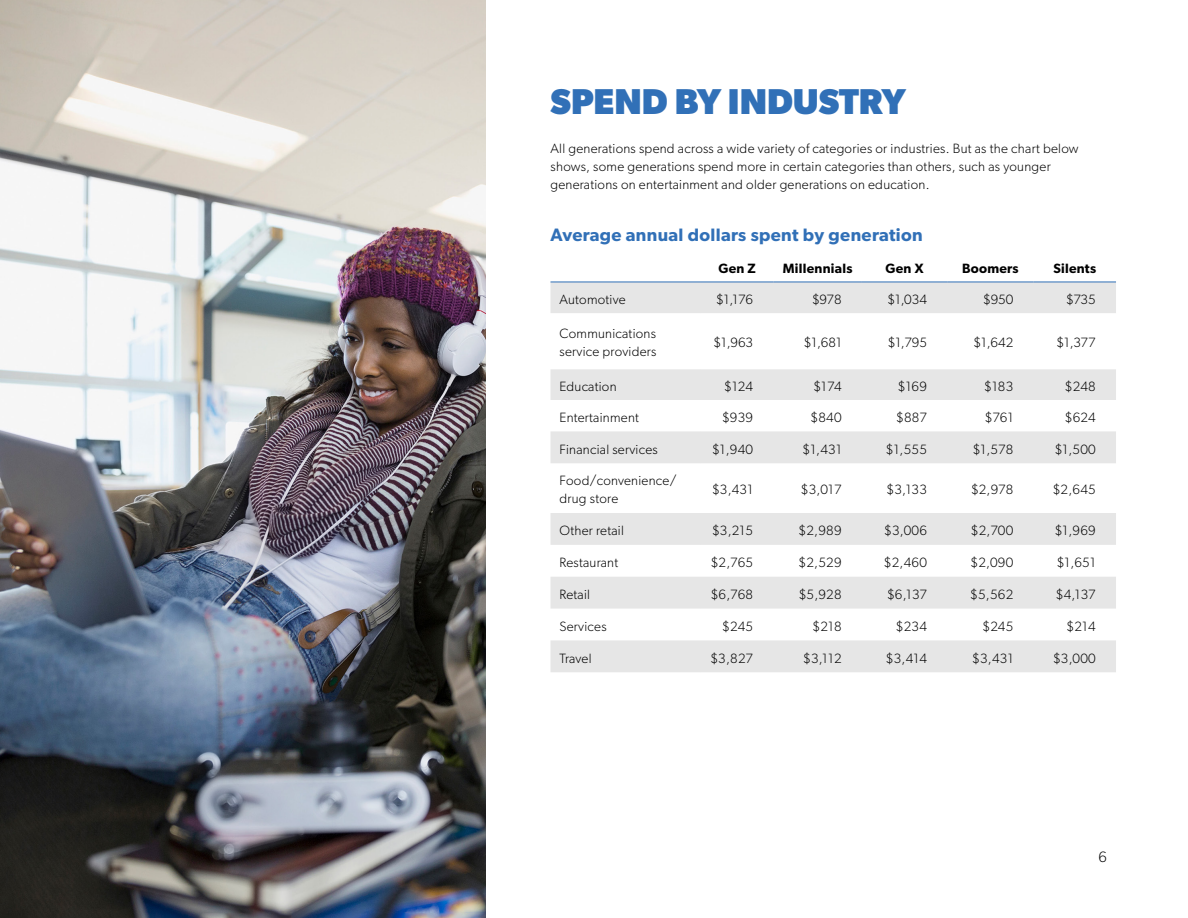
<style>
.page{position:relative;width:1188px;height:918px;background:#fff}
.page>*{position:absolute;margin:0;border:0;box-sizing:border-box;transform-origin:0 0}
.t1{font:700 36px "Gibson";color:#3170b7}
.t2{font:600 18px "Gibson";letter-spacing:.02em;color:#3170b7}
.t3{font:300 15px "Gibson";color:#000}
.t4{font:300 13.5px/18px "Gibson";letter-spacing:.02em;color:#000}
.t5{font:600 13.5px "Gibson";letter-spacing:.02em;color:#000}
</style>
<div class="page">
<svg style="left:551px;top:283px;width:150px;height:389px"></svg>
<div style="left:701px;top:283px;width:415px;height:30px;background:#e6e6e6"></div>
<svg style="left:701px;top:369px;width:415px;height:303px;fill:#e6e6e6"></svg>
<hr style="left:701px;top:282px;width:72px;height:1px;background:#3170b7">
<hr style="left:773px;top:282px;width:89px;height:1px;background:#3170b7">
<hr style="left:862px;top:282px;width:85px;height:1px;background:#3170b7">
<hr style="left:947px;top:282px;width:87px;height:1px;background:#3170b7">
<hr style="left:1034px;top:282px;width:82px;height:1px;background:#3170b7">
<hr style="left:551px;top:282px;width:150px;height:1px;background:#3170b7">
<img style="left:0;top:0;width:486px;height:918px">
<h1 class="t1" style="left:551px;top:80px;width:357px">SPEND BY INDUSTRY</h1>
<p class="t4" style="left:551px;top:140px;width:530px">All generations spend across a wide variety of categories or industries. But as the chart below shows, some generations spend more in certain categories than others, such as younger generations on entertainment and older generations on education.</p>
<h2 class="t2" style="left:551px;top:224px;width:374px">Average annual dollars spent by generation</h2>
<p class="t5" style="left:718px;top:260px;width:39px">Gen Z</p>
<p class="t5" style="left:783px;top:260px;width:71px">Millennials</p>
<p class="t5" style="left:886px;top:260px;width:40px">Gen X</p>
<p class="t5" style="left:962px;top:260px;width:58px">Boomers</p>
<p class="t5" style="left:1053px;top:260px;width:44px">Silents</p>
<p class="t4" style="left:559px;top:290px;width:68px">Automotive</p>
<p class="t4" style="left:716px;top:290px;width:38px">$1,176</p>
<p class="t4" style="left:812px;top:290px;width:31px">$978</p>
<p class="t4" style="left:888px;top:290px;width:41px">$1,034</p>
<p class="t4" style="left:983px;top:290px;width:32px">$950</p>
<p class="t4" style="left:1066px;top:290px;width:31px">$735</p>
<p class="t4" style="left:559px;top:325px;width:98px">Communications service providers</p>
<p class="t4" style="left:714px;top:334px;width:41px">$1,963</p>
<p class="t4" style="left:804px;top:334px;width:39px">$1,681</p>
<p class="t4" style="left:888px;top:334px;width:41px">$1,795</p>
<p class="t4" style="left:974px;top:334px;width:41px">$1,642</p>
<p class="t4" style="left:1057px;top:334px;width:41px">$1,377</p>
<p class="t4" style="left:559px;top:377px;width:59px">Education</p>
<p class="t4" style="left:724px;top:377px;width:30px">$124</p>
<p class="t4" style="left:813px;top:377px;width:30px">$174</p>
<p class="t4" style="left:898px;top:377px;width:31px">$169</p>
<p class="t4" style="left:984px;top:377px;width:31px">$183</p>
<p class="t4" style="left:1065px;top:377px;width:32px">$248</p>
<p class="t4" style="left:559px;top:408px;width:81px">Entertainment</p>
<p class="t4" style="left:722px;top:408px;width:32px">$939</p>
<p class="t4" style="left:811px;top:408px;width:33px">$840</p>
<p class="t4" style="left:896px;top:408px;width:32px">$887</p>
<p class="t4" style="left:985px;top:408px;width:30px">$761</p>
<p class="t4" style="left:1065px;top:408px;width:32px">$624</p>
<p class="t4" style="left:559px;top:440px;width:100px">Financial services</p>
<p class="t4" style="left:712px;top:440px;width:43px">$1,940</p>
<p class="t4" style="left:803px;top:440px;width:41px">$1,431</p>
<p class="t4" style="left:886px;top:440px;width:43px">$1,555</p>
<p class="t4" style="left:973px;top:440px;width:42px">$1,578</p>
<p class="t4" style="left:1055px;top:440px;width:43px">$1,500</p>
<p class="t4" style="left:559px;top:472px;width:119px">Food/convenience/ drug store</p>
<p class="t4" style="left:712px;top:480px;width:43px">$3,431</p>
<p class="t4" style="left:801px;top:480px;width:42px">$3,017</p>
<p class="t4" style="left:887px;top:480px;width:42px">$3,133</p>
<p class="t4" style="left:971px;top:480px;width:44px">$2,978</p>
<p class="t4" style="left:1053px;top:480px;width:44px">$2,645</p>
<p class="t4" style="left:559px;top:521px;width:66px">Other retail</p>
<p class="t4" style="left:712px;top:521px;width:43px">$3,215</p>
<p class="t4" style="left:799px;top:521px;width:44px">$2,989</p>
<p class="t4" style="left:884px;top:521px;width:44px">$3,006</p>
<p class="t4" style="left:971px;top:521px;width:44px">$2,700</p>
<p class="t4" style="left:1055px;top:521px;width:43px">$1,969</p>
<p class="t4" style="left:559px;top:553px;width:60px">Restaurant</p>
<p class="t4" style="left:711px;top:553px;width:44px">$2,765</p>
<p class="t4" style="left:799px;top:553px;width:44px">$2,529</p>
<p class="t4" style="left:884px;top:553px;width:44px">$2,460</p>
<p class="t4" style="left:971px;top:553px;width:44px">$2,090</p>
<p class="t4" style="left:1057px;top:553px;width:41px">$1,651</p>
<p class="t4" style="left:559px;top:585px;width:32px">Retail</p>
<p class="t4" style="left:711px;top:585px;width:44px">$6,768</p>
<p class="t4" style="left:799px;top:585px;width:44px">$5,928</p>
<p class="t4" style="left:887px;top:585px;width:41px">$6,137</p>
<p class="t4" style="left:970px;top:585px;width:44px">$5,562</p>
<p class="t4" style="left:1056px;top:585px;width:41px">$4,137</p>
<p class="t4" style="left:559px;top:617px;width:49px">Services</p>
<p class="t4" style="left:722px;top:617px;width:32px">$245</p>
<p class="t4" style="left:813px;top:617px;width:31px">$218</p>
<p class="t4" style="left:896px;top:617px;width:33px">$234</p>
<p class="t4" style="left:983px;top:617px;width:32px">$245</p>
<p class="t4" style="left:1067px;top:617px;width:31px">$214</p>
<p class="t4" style="left:559px;top:649px;width:34px">Travel</p>
<p class="t4" style="left:710px;top:649px;width:44px">$3,827</p>
<p class="t4" style="left:803px;top:649px;width:40px">$3,112</p>
<p class="t4" style="left:886px;top:649px;width:43px">$3,414</p>
<p class="t4" style="left:972px;top:649px;width:43px">$3,431</p>
<p class="t4" style="left:1053px;top:649px;width:44px">$3,000</p>
<p class="t3" style="left:1098px;top:848px;width:10px">6</p>
</div>
